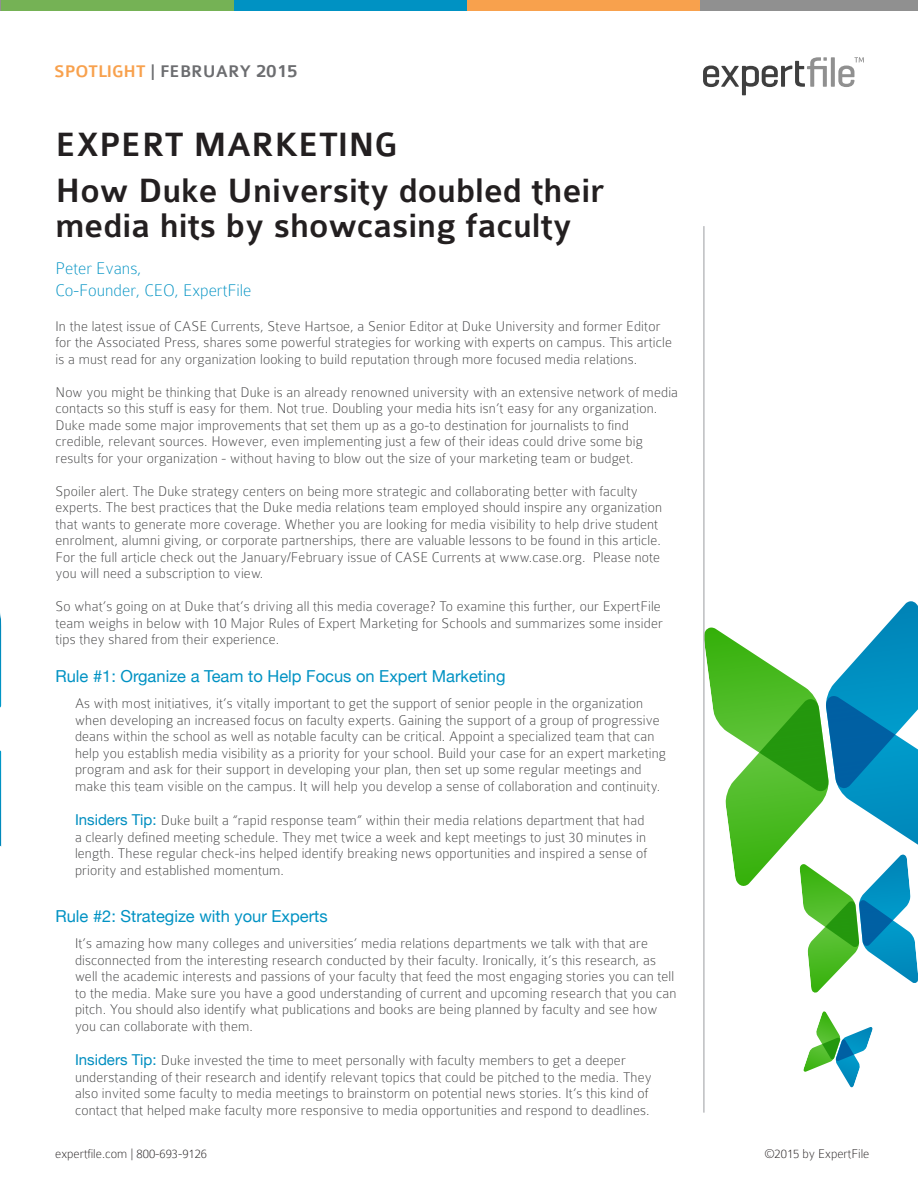
<style>
.page{position:relative;width:918px;height:1188px;background:#fff}
.page>*{position:absolute;margin:0;border:0;box-sizing:border-box;transform-origin:0 0}
.t1{font:500 36px/34.5px "Colaborate";color:#231f20}
.SUBHEAD{font:100 18px "Colaborate";color:#0092c3}
.t2{font:500 18px "Colaborate";color:#f8a14d}
.SUBHEAD-2{font:16.5px "Helvetica Neue";color:#0092c3}
.BODY{font:100 15px/16.5px "Colaborate";letter-spacing:.01em;color:#3e3e3f}
.t3{font:100 13.5px "Colaborate";color:#231f20}
.s1{color:#6c6d70}
.s2{font-size:19.5px;color:#6c6d70}
.s3{font-family:"Helvetica Neue";font-weight:400;color:#008ec0}
</style>
<div class="page">
<svg style="left:0;top:613px;width:1px;height:234px"></svg>
<svg style="left:705px;top:601px;width:213px;height:392px"></svg>
<svg style="left:803px;top:1011px;width:70px;height:77px"></svg>
<hr style="left:703px;top:226px;width:2px;height:887px;background:#bcbdc0">
<div style="left:0;top:0;width:234px;height:11px;background:#75b255"></div>
<div style="left:234px;top:0;width:234px;height:11px;background:#0092c3"></div>
<div style="left:467px;top:0;width:234px;height:11px;background:#f8a14d"></div>
<div style="left:700px;top:0;width:218px;height:11px;background:#909090"></div>
<svg style="left:703px;top:57px;width:161px;height:38px"></svg>
<p class="t2" style="left:54px;top:62px;width:245px">SPOTLIGHT <span class="s1">| FEBRUARY</span> <span class="s2">2015</span></p>
<p class="t1" style="left:56px;top:128px;width:343px">EXPERT MARKETING</p>
<p class="t1" style="left:56px;top:175px;width:550px">How Duke University doubled their media hits by showcasing faculty</p>
<p class="SUBHEAD" style="left:56px;top:259px;width:88px">Peter Evans,</p>
<p class="SUBHEAD" style="left:56px;top:281px;width:198px">Co-Founder, CEO, ExpertFile</p>
<p class="BODY" style="left:56px;top:318px;width:618px">In the latest issue of CASE Currents, Steve Hartsoe, a Senior Editor at Duke University and former Editor for the Associated Press, shares some powerful strategies for working with experts on campus. This article is a must read for any organization looking to build reputation through more focused media relations.</p>
<p class="BODY" style="left:56px;top:384px;width:624px">Now you might be thinking that Duke is an already renowned university with an extensive network of media contacts so this stuff is easy for them. Not true. Doubling your media hits isn’t easy for any organization.<br>Duke made some major improvements that set them up as a go-to destination for journalists to find credible, relevant sources. However, even implementing just a few of their ideas could drive some big results for your organization - without having to blow out the size of your marketing team or budget.</p>
<p class="BODY" style="left:56px;top:483px;width:608px">Spoiler alert. The Duke strategy centers on being more strategic and collaborating better with faculty experts. The best practices that the Duke media relations team employed should inspire any organization that wants to generate more coverage. Whether you are looking for media visibility to help drive student enrolment, alumni giving, or corporate partnerships, there are valuable lessons to be found in this article.<br>For the full article check out the January/February issue of CASE Currents at www.case.org. Please note you will need a subscription to view.</p>
<p class="BODY" style="left:56px;top:598px;width:609px">So what’s going on at Duke that’s driving all this media coverage? To examine this further, our ExpertFile team weighs in below with 10 Major Rules of Expert Marketing for Schools and summarizes some insider tips they shared from their experience.</p>
<p class="SUBHEAD-2" style="left:56px;top:664px;width:452px">Rule #1: Organize a Team to Help Focus on Expert Marketing</p>
<p class="BODY" style="left:75px;top:695px;width:593px">As with most initiatives, it’s vitally important to get the support of senior people in the organization when developing an increased focus on faculty experts. Gaining the support of a group of progressive deans within the school as well as notable faculty can be critical. Appoint a specialized team that can help you establish media visibility as a priority for your school. Build your case for an expert marketing program and ask for their support in developing your plan, then set up some regular meetings and make this team visible on the campus. It will help you develop a sense of collaboration and continuity.</p>
<p class="BODY" style="left:75px;top:812px;width:574px"><span class="s3">Insiders Tip:</span> Duke built a “rapid response team” within their media relations department that had a clearly defined meeting schedule. They met twice a week and kept meetings to just 30 minutes in length. These regular check-ins helped identify breaking news opportunities and inspired a sense of priority and established momentum.</p>
<p class="SUBHEAD-2" style="left:56px;top:904px;width:274px">Rule #2: Strategize with your Experts</p>
<p class="BODY" style="left:75px;top:935px;width:603px">It’s amazing how many colleges and universities’ media relations departments we talk with that are disconnected from the interesting research conducted by their faculty. Ironically, it’s this research, as well the academic interests and passions of your faculty that feed the most engaging stories you can tell to the media. Make sure you have a good understanding of current and upcoming research that you can pitch. You should also identify what publications and books are being planned by faculty and see how you can collaborate with them.</p>
<p class="BODY" style="left:75px;top:1052px;width:578px"><span class="s3">Insiders Tip:</span> Duke invested the time to meet personally with faculty members to get a deeper understanding of their research and identify relevant topics that could be pitched to the media. They also invited some faculty to media meetings to brainstorm on potential news stories. It’s this kind of contact that helped make faculty more responsive to media opportunities and respond to deadlines.</p>
<p class="t3" style="left:55px;top:1147px;width:154px">expertfile.com | 800-693-9126</p>
<p class="t3" style="left:765px;top:1147px;width:106px">©2015 by ExpertFile</p>
</div>
